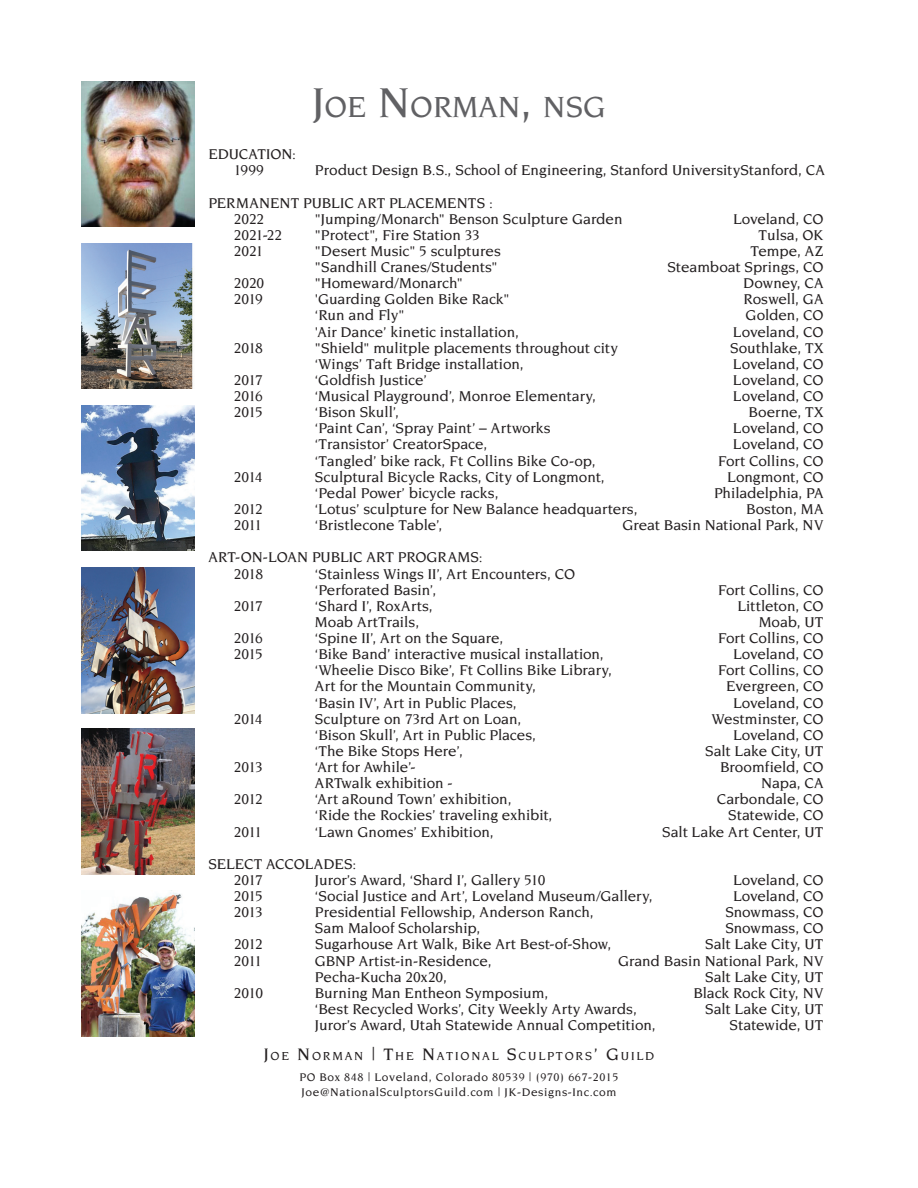
<style>
.page{position:relative;width:918px;height:1188px;background:#fff}
.page>*{position:absolute;margin:0;border:0;box-sizing:border-box;transform-origin:0 0}
.t1{font:500 31.5px "Novarese";color:#616164}
.t2{font:500 15.3px/16.2px "Novarese";letter-spacing:-.005em;color:#231f20}
.t3{font:500 12.6px "Novarese";letter-spacing:.145em;color:#231f20}
.t4{font:500 12px/15px "Novarese";letter-spacing:.05em;color:#231f20}
.s1{font-size:45px}
.s2{font-size:18px}
</style>
<div class="page">
<img style="left:81px;top:728px;width:113px;height:146px">
<img style="left:81px;top:81px;width:113px;height:146px">
<img style="left:81px;top:890px;width:113px;height:146px">
<img style="left:81px;top:243px;width:112px;height:146px">
<img style="left:81px;top:567px;width:113px;height:147px">
<img style="left:81px;top:405px;width:113px;height:146px">
<h1 class="t1" style="left:312px;top:89px;width:295px"><span class="s1">J</span>OE <span class="s1">N</span>ORMAN<span class="s1">,</span> NSG</h1>
<p class="t2" style="left:208px;top:146px;width:89px;text-align:center">Education:<br>1999</p>
<p class="t2" style="left:208px;top:154px;width:608px;line-height:32.2px;text-indent:106px">Product Design B.S., School of Engineering, Stanford UniversityStanford, CA<br>PERMANENT PUBLIC ART PLACEMENTS :</p>
<p class="t2" style="left:234px;top:211px;width:32px">2022</p>
<p class="t2" style="left:315px;top:211px;width:309px">"Jumping/Monarch" Benson Sculpture Garden</p>
<p class="t2" style="left:733px;top:211px;width:81px">Loveland, CO</p>
<p class="t2" style="left:234px;top:227px;width:50px">2021-22</p>
<p class="t2" style="left:315px;top:227px;width:166px">"Protect", Fire Station 33</p>
<p class="t2" style="left:759px;top:227px;width:66px">Tulsa, OK</p>
<p class="t2" style="left:234px;top:243px;width:31px">2021</p>
<p class="t2" style="left:315px;top:243px;width:188px">"Desert Music" 5 sculptures</p>
<p class="t2" style="left:751px;top:243px;width:74px">Tempe, AZ</p>
<p class="t2" style="left:315px;top:259px;width:184px">"Sandhill Cranes/Students"</p>
<p class="t2" style="left:668px;top:259px;width:147px">Steamboat Springs, CO</p>
<p class="t2" style="left:234px;top:275px;width:32px">2020</p>
<p class="t2" style="left:315px;top:275px;width:149px">"Homeward/Monarch"</p>
<p class="t2" style="left:743px;top:275px;width:72px">D owney, CA</p>
<p class="t2" style="left:234px;top:291px;width:30px">2019</p>
<p class="t2" style="left:315px;top:291px;width:196px">'Guarding Golden Bike Rack"</p>
<p class="t2" style="left:744px;top:291px;width:81px">Roswell, GA</p>
<p class="t2" style="left:315px;top:307px;width:91px">‘Run and Fly"</p>
<p class="t2" style="left:746px;top:307px;width:68px">Golden, CO</p>
<p class="t2" style="left:315px;top:323px;width:205px">'Air Dance’ kinetic installation,</p>
<p class="t2" style="left:733px;top:323px;width:81px">Loveland, CO</p>
<p class="t2" style="left:234px;top:340px;width:31px">2018</p>
<p class="t2" style="left:315px;top:340px;width:305px">"Shield" mulitple placements throughout city</p>
<p class="t2" style="left:730px;top:340px;width:95px">Southlake, TX</p>
<p class="t2" style="left:315px;top:356px;width:210px">‘Wings’ Taft Bridge installation,</p>
<p class="t2" style="left:733px;top:356px;width:81px">Loveland, CO</p>
<p class="t2" style="left:234px;top:372px;width:30px">2017</p>
<p class="t2" style="left:315px;top:372px;width:114px">‘Goldfish Justice’</p>
<p class="t2" style="left:733px;top:372px;width:81px">Loveland, CO</p>
<p class="t2" style="left:234px;top:388px;width:30px">2016</p>
<p class="t2" style="left:315px;top:388px;width:283px">‘Musical Playground’, Monroe Elementary,</p>
<p class="t2" style="left:733px;top:388px;width:81px">Loveland, CO</p>
<p class="t2" style="left:234px;top:404px;width:30px">2015</p>
<p class="t2" style="left:315px;top:404px;width:86px">‘Bison Skull’,</p>
<p class="t2" style="left:749px;top:404px;width:76px">Boerne, TX</p>
<p class="t2" style="left:315px;top:420px;width:237px">‘Paint Can’, ‘Spray Paint’ – Artworks</p>
<p class="t2" style="left:733px;top:420px;width:81px">Loveland, CO</p>
<p class="t2" style="left:315px;top:436px;width:174px">‘Transistor’ CreatorSpace,</p>
<p class="t2" style="left:733px;top:436px;width:81px">Loveland, CO</p>
<p class="t2" style="left:315px;top:452px;width:282px">‘Tangled’ bike rack, Ft Collins Bike Co-op,</p>
<p class="t2" style="left:718px;top:452px;width:96px">Fort Collins, CO</p>
<p class="t2" style="left:234px;top:469px;width:30px">2014</p>
<p class="t2" style="left:315px;top:469px;width:291px">Sculptural Bicycle Racks, City of Longmont,</p>
<p class="t2" style="left:727px;top:469px;width:87px">Longmont, CO</p>
<p class="t2" style="left:315px;top:485px;width:185px">‘Pedal Power’ bicycle racks,</p>
<p class="t2" style="left:714px;top:485px;width:111px">Philadelphia, PA</p>
<p class="t2" style="left:234px;top:501px;width:30px">2012</p>
<p class="t2" style="left:315px;top:501px;width:324px">‘Lotus’ sculpture for New Balance headquarters,</p>
<p class="t2" style="left:746px;top:501px;width:79px">Boston, MA</p>
<p class="t2" style="left:234px;top:517px;width:30px">2011</p>
<p class="t2" style="left:315px;top:517px;width:129px">‘Bristlecone Table’,</p>
<p class="t2" style="left:623px;top:517px;width:202px">Great Basin National Park, NV</p>
<p class="t2" style="left:234px;top:549px;width:250px;text-indent:-26px">ART-On-LoAN public art programs :<br>2018</p>
<p class="t2" style="left:315px;top:565px;width:251px">‘Stainless Wings II ’, Art Encounters, CO ‘Perforated Basin’,</p>
<p class="t2" style="left:718px;top:581px;width:96px">Fort Collins, CO</p>
<p class="t2" style="left:234px;top:598px;width:30px">2017</p>
<p class="t2" style="left:315px;top:598px;width:119px">‘Shard I’, RoxArts,</p>
<p class="t2" style="left:737px;top:598px;width:77px">Littleton, CO</p>
<p class="t2" style="left:315px;top:614px;width:106px">Moab ArtTrails,</p>
<p class="t2" style="left:759px;top:614px;width:56px">Moab, UT</p>
<p class="t2" style="left:234px;top:630px;width:30px">2016</p>
<p class="t2" style="left:315px;top:630px;width:190px">‘Spine II ’, Art on the Square,</p>
<p class="t2" style="left:718px;top:630px;width:96px">Fort Collins, CO</p>
<p class="t2" style="left:234px;top:646px;width:30px">2015</p>
<p class="t2" style="left:315px;top:646px;width:290px">‘Bike Band’ interactive musical installation,</p>
<p class="t2" style="left:733px;top:646px;width:81px">Loveland, CO</p>
<p class="t2" style="left:315px;top:662px;width:299px">‘Wheelie Disco Bike’, Ft Collins Bike Library,</p>
<p class="t2" style="left:718px;top:662px;width:96px">Fort Collins, CO</p>
<p class="t2" style="left:325px;top:678px;width:213px">rt for the Mountain Community,</p>
<p class="t2" style="left:726px;top:678px;width:88px">Evergreen, CO</p>
<p class="t2" style="left:315px;top:694px;width:203px">‘Basin IV’, Art in Public Places,</p>
<p class="t2" style="left:733px;top:694px;width:81px">Loveland, CO</p>
<p class="t2" style="left:234px;top:710px;width:30px">2014</p>
<p class="t2" style="left:315px;top:710px;width:208px">Sculpture on 73rd Art on Loan,</p>
<p class="t2" style="left:712px;top:710px;width:102px">Westminster, CO</p>
<p class="t2" style="left:315px;top:727px;width:223px">‘Bison Skull’, Art in Public Places,</p>
<p class="t2" style="left:733px;top:727px;width:81px">Loveland, CO</p>
<p class="t2" style="left:315px;top:743px;width:149px">‘The Bike Stops Here’,</p>
<p class="t2" style="left:705px;top:743px;width:110px">Salt Lake City, UT</p>
<p class="t2" style="left:234px;top:759px;width:30px">2013</p>
<p class="t2" style="left:315px;top:759px;width:102px">‘Art for Awhile’-</p>
<p class="t2" style="left:720px;top:759px;width:94px">Broomfield, CO</p>
<p class="t2" style="left:325px;top:775px;width:129px">RTwalk exhibition -</p>
<p class="t2" style="left:761px;top:775px;width:54px">Napa, CA</p>
<p class="t2" style="left:234px;top:791px;width:30px">2012</p>
<p class="t2" style="left:315px;top:791px;width:198px">‘Art aRound Town’ exhibition,</p>
<p class="t2" style="left:717px;top:791px;width:97px">Carbondale, CO</p>
<p class="t2" style="left:315px;top:807px;width:239px">‘Ride the Rockies’ traveling exhibit,</p>
<p class="t2" style="left:728px;top:807px;width:86px">Statewide, CO</p>
<p class="t2" style="left:234px;top:823px;width:30px">2011</p>
<p class="t2" style="left:315px;top:823px;width:180px">‘Lawn Gnomes’ Exhibition,</p>
<p class="t2" style="left:662px;top:823px;width:153px">Salt Lake Art Center, UT</p>
<p class="t2" style="left:234px;top:856px;width:124px;text-indent:-26px">Select Accolades :<br>2017</p>
<p class="t2" style="left:315px;top:872px;width:232px">Juror’s Award, ‘Shard I’, Gallery 510</p>
<p class="t2" style="left:733px;top:872px;width:81px">Loveland, CO</p>
<p class="t2" style="left:234px;top:888px;width:30px">2015</p>
<p class="t2" style="left:315px;top:888px;width:339px">‘Social Justice and Art’, Loveland Museum/Gallery,</p>
<p class="t2" style="left:733px;top:888px;width:81px">Loveland, CO</p>
<p class="t2" style="left:234px;top:904px;width:30px">2013</p>
<p class="t2" style="left:315px;top:904px;width:280px">Presidential Fellowship, Anderson Ranch,</p>
<p class="t2" style="left:725px;top:904px;width:89px">Snowmass, CO</p>
<p class="t2" style="left:315px;top:920px;width:167px">Sam Maloof Scholarship,</p>
<p class="t2" style="left:725px;top:920px;width:89px">Snowmass, CO</p>
<p class="t2" style="left:234px;top:936px;width:30px">2012</p>
<p class="t2" style="left:315px;top:936px;width:298px">Sugarhouse Art Walk, Bike Art Best-of-Show,</p>
<p class="t2" style="left:705px;top:936px;width:110px">Salt Lake City, UT</p>
<p class="t2" style="left:234px;top:952px;width:30px">2011</p>
<p class="t2" style="left:315px;top:952px;width:178px">GBNP Artist-in-Residence,</p>
<p class="t2" style="left:618px;top:952px;width:207px">Grand Basin National Park, NV</p>
<p class="t2" style="left:315px;top:969px;width:133px">Pecha-Kucha 20x20,</p>
<p class="t2" style="left:705px;top:969px;width:110px">Salt Lake City, UT</p>
<p class="t2" style="left:234px;top:985px;width:31px">2010</p>
<p class="t2" style="left:315px;top:985px;width:235px">Burning Man Entheon Symposium,</p>
<p class="t2" style="left:694px;top:985px;width:131px">Black Rock City, NV</p>
<p class="t2" style="left:315px;top:1001px;width:324px">‘Best Recycled Works’, City Weekly Arty Awards,</p>
<p class="t2" style="left:705px;top:1001px;width:110px">Salt Lake City, UT</p>
<p class="t2" style="left:315px;top:1017px;width:342px">Juror’s Award, Utah Statewide Annual Competition,</p>
<p class="t2" style="left:730px;top:1017px;width:85px">Statewide, UT</p>
<p class="t3" style="left:264px;top:1049px;width:392px"><span class="s2">J</span>OE <span class="s2">N</span>ORMAN <span class="s2">| T</span>HE <span class="s2">N</span>ATIONAL <span class="s2">S</span>CULPTORS<span class="s2">’ G</span>UILD</p>
<p class="t4" style="left:299px;top:1070px;width:321px">PO Box 848 | Loveland, Colorado 80539 | (970) 667-2015<br>Joe@NationalSculptorsGuild.com | JK-Designs-Inc.com</p>
</div>
